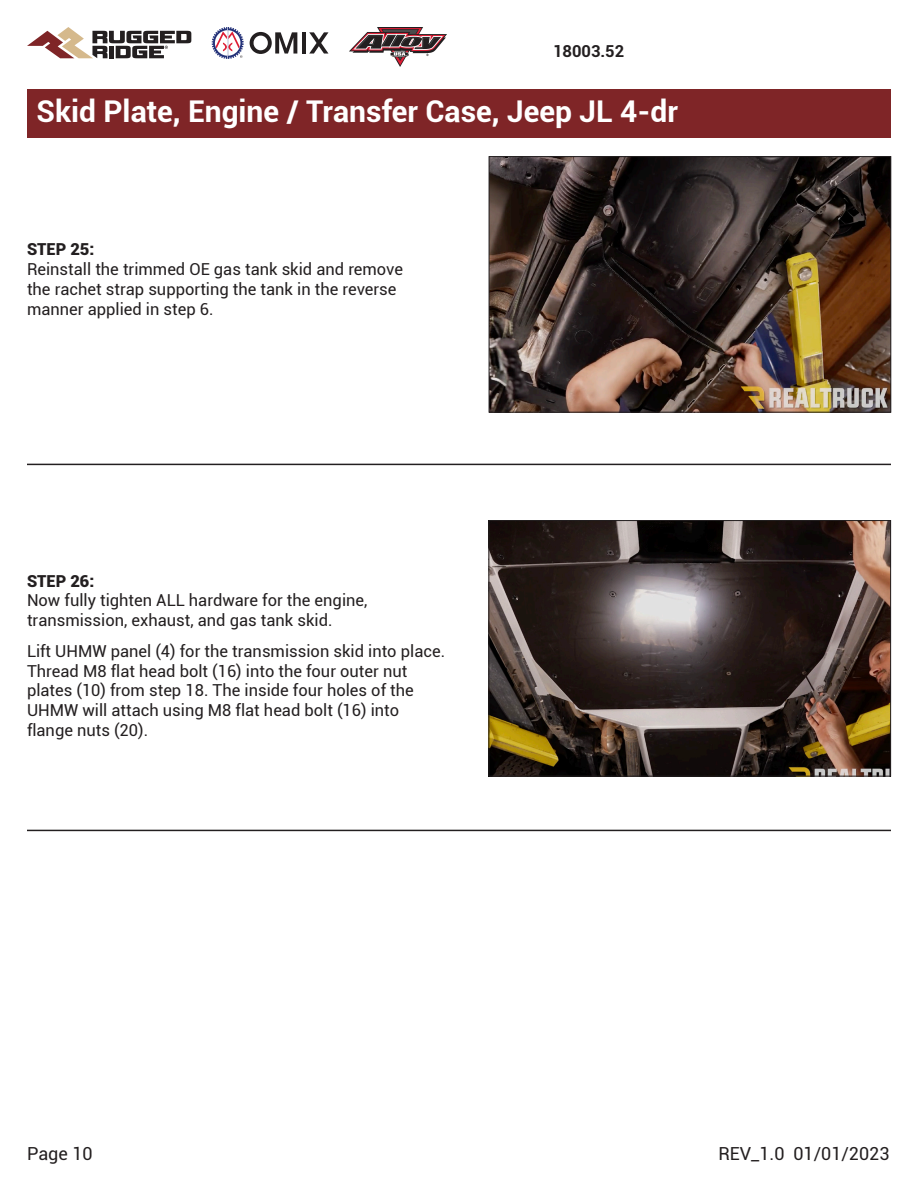
<style>
.page{position:relative;width:918px;height:1188px;background:#fff}
.page>*{position:absolute;margin:0;border:0;box-sizing:border-box;transform-origin:0 0}
.t1{font:700 30px "Roboto";color:#fff}
.t2{font:18px "Roboto";color:#231f20}
.t3{font:16.5px/19.8px "Roboto";color:#231f20}
.t4{font:900 16.5px "Roboto";color:#231f20}
.t5{font:700 16.5px "Roboto";color:#231f20}
</style>
<div class="page">
<div style="left:27px;top:89px;width:864px;height:48px;background:#7f2527"></div>
<hr style="left:27px;top:464px;width:864px;height:1px;background:#231f20">
<hr style="left:27px;top:830px;width:864px;height:1px;background:#231f20">
<svg style="left:27px;top:27px;width:164px;height:31px"></svg>
<svg style="left:212px;top:27px;width:32px;height:32px"></svg>
<svg style="left:250px;top:32px;width:47px;height:22px"></svg>
<hr style="left:302px;top:32px;width:4px;height:22px;background:#231f20">
<svg style="left:309px;top:32px;width:19px;height:22px"></svg>
<svg style="left:349px;top:27px;width:98px;height:40px"></svg>
<img style="left:491px;top:158px;width:398px;height:253px">
<div style="left:489px;top:156px;width:402px;height:257px;border:1px solid #231f20"></div>
<img style="left:490px;top:522px;width:399px;height:253px">
<div style="left:488px;top:520px;width:403px;height:257px;border:1px solid #231f20"></div>
<p class="t5" style="left:553px;top:39px;width:73px">18003.52</p>
<h1 class="t1" style="left:37px;top:90px;width:643px">Skid Plate, Engine / Transfer Case, Jeep JL 4-dr</h1>
<p class="t4" style="left:27px;top:238px;width:69px">STEP 25:</p>
<p class="t3" style="left:27px;top:259px;width:378px">Reinstall the trimmed OE gas tank skid and remove the rachet strap supporting the tank in the reverse manner applied in step 6.</p>
<p class="t4" style="left:27px;top:569px;width:69px">STEP 26:</p>
<p class="t3" style="left:27px;top:590px;width:342px">Now fully tighten ALL hardware for the engine, transmission, exhaust, and gas tank skid.</p>
<p class="t3" style="left:27px;top:641px;width:420px">Lift UHMW panel (4) for the transmission skid into place.<br>Thread M8 flat head bolt (16) into the four outer nut plates (10) from step 18. The inside four holes of the UHMW will attach using M8 flat head bolt (16) into flange nuts (20).</p>
<p class="t2" style="left:27px;top:1141px;width:67px">Page 10</p>
<p class="t2" style="left:719px;top:1141px;width:173px">REV_1.0 01/01/2023</p>
</div>
